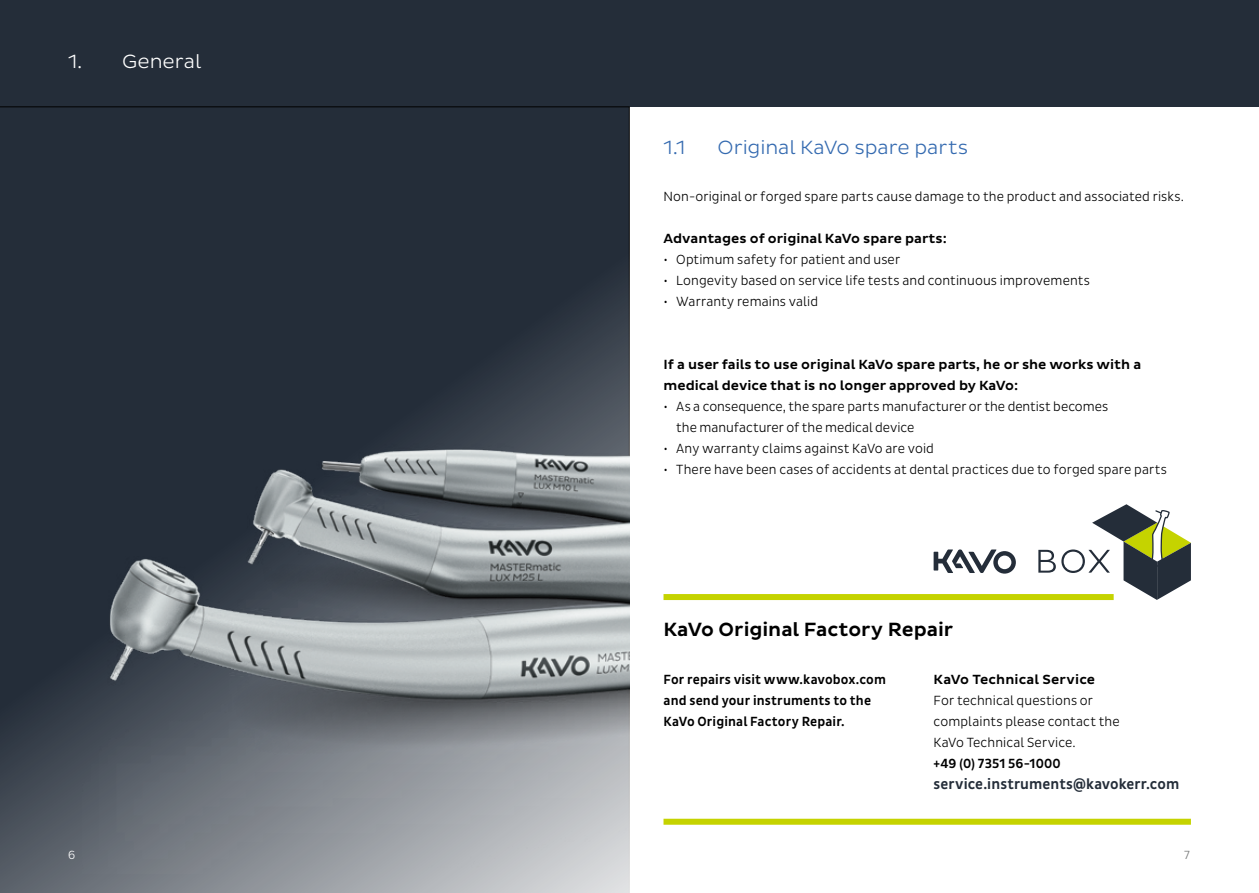
<style>
.page{position:relative;width:1259px;height:893px;background:#fff}
.page>*{position:absolute;margin:0;border:0;box-sizing:border-box;transform-origin:0 0}
.t1{font:300 19.5px "Pluto Sans";letter-spacing:-.005em;color:#346ab0}
.t2{font:500 19.5px "Pluto Sans";letter-spacing:-.005em;color:#000}
.t3{font:300 19.5px "Pluto Sans";color:#fff}
.t4{font:500 15px "Pluto Sans Cond";letter-spacing:.005em;color:#242d39}
.t5{font:300 13.5px/21px "Pluto Sans Cond";letter-spacing:.005em;color:#000}
.t6{font:500 13.5px/21px "Pluto Sans";color:#000}
.t7{font:500 13.5px/21px "Pluto Sans Cond";letter-spacing:.01em;color:#000}
.t8{font:300 12px "Pluto Sans Cond";color:#767878}
.t9{font:300 12px "Pluto Sans Cond";color:#fff}
</style>
<div class="page">
<div style="left:0;top:0;width:1259px;height:107px;background:#242d39"></div>
<svg style="left:0;top:107px;width:629px;height:786px;background:#575e67"></svg>
<img style="left:23px;top:108px;width:606px;height:765px">
<svg style="left:933px;top:549px;width:83px;height:25px"></svg>
<svg style="left:1038px;top:504px;width:153px;height:96px"></svg>
<div style="left:663px;top:819px;width:528px;height:6px;background:#c5d300"></div>
<div style="left:663px;top:594px;width:450px;height:6px;background:#c5d300"></div>
<h1 class="t3" style="left:68px;top:50px;width:135px">1. General</h1>
<p class="t9" style="left:68px;top:848px;width:9px">6</p>
<h1 class="t1" style="left:663px;top:136px;width:23px">1.1</h1>
<h1 class="t1" style="left:717px;top:136px;width:252px">Original KaVo spare parts</h1>
<p class="t5" style="left:663px;top:186px;width:522px">Non-original or forged spare parts cause damage to the product and associated risks.</p>
<p class="t6" style="left:663px;top:228px;width:285px">Advantages of original KaVo spare parts:</p>
<p class="t5" style="left:663px;top:249px;width:238px">• Optimum safety for patient and user</p>
<p class="t5" style="left:663px;top:270px;width:428px">• Longevity based on service life tests and continuous improvements</p>
<p class="t5" style="left:663px;top:291px;width:156px">• Warranty remains valid</p>
<p class="t6" style="left:663px;top:354px;width:479px">If a user fails to use original KaVo spare parts, he or she works with a medical device that is no longer approved by KaVo:</p>
<p class="t5" style="left:676px;top:396px;width:433px;text-indent:-13px">• As a consequence, the spare parts manufacturer or the dentist becomes the manufacturer of the medical device</p>
<p class="t5" style="left:663px;top:438px;width:272px">• Any warranty claims against KaVo are void</p>
<p class="t5" style="left:663px;top:459px;width:505px">• There have been cases of accidents at dental practices due to forged spare parts</p>
<h1 class="t2" style="left:663px;top:618px;width:291px">KaVo Original Factory Repair</h1>
<p class="t7" style="left:663px;top:669px;width:224px">For repairs visit www.kavobox.com and send your instruments to the<br>KaVo Original Factory Repair.</p>
<p class="t6" style="left:933px;top:669px;width:163px">KaVo Technical Service</p>
<p class="t5" style="left:933px;top:690px;width:188px">For technical questions or complaints please contact the<br>KaVo Technical Service.</p>
<p class="t7" style="left:933px;top:753px;width:129px">+49 (0) 7351 56-1000</p>
<p class="t4" style="left:933px;top:775px;width:247px">service.instruments@kavokerr.com</p>
<p class="t8" style="left:1184px;top:848px;width:7px">7</p>
</div>
